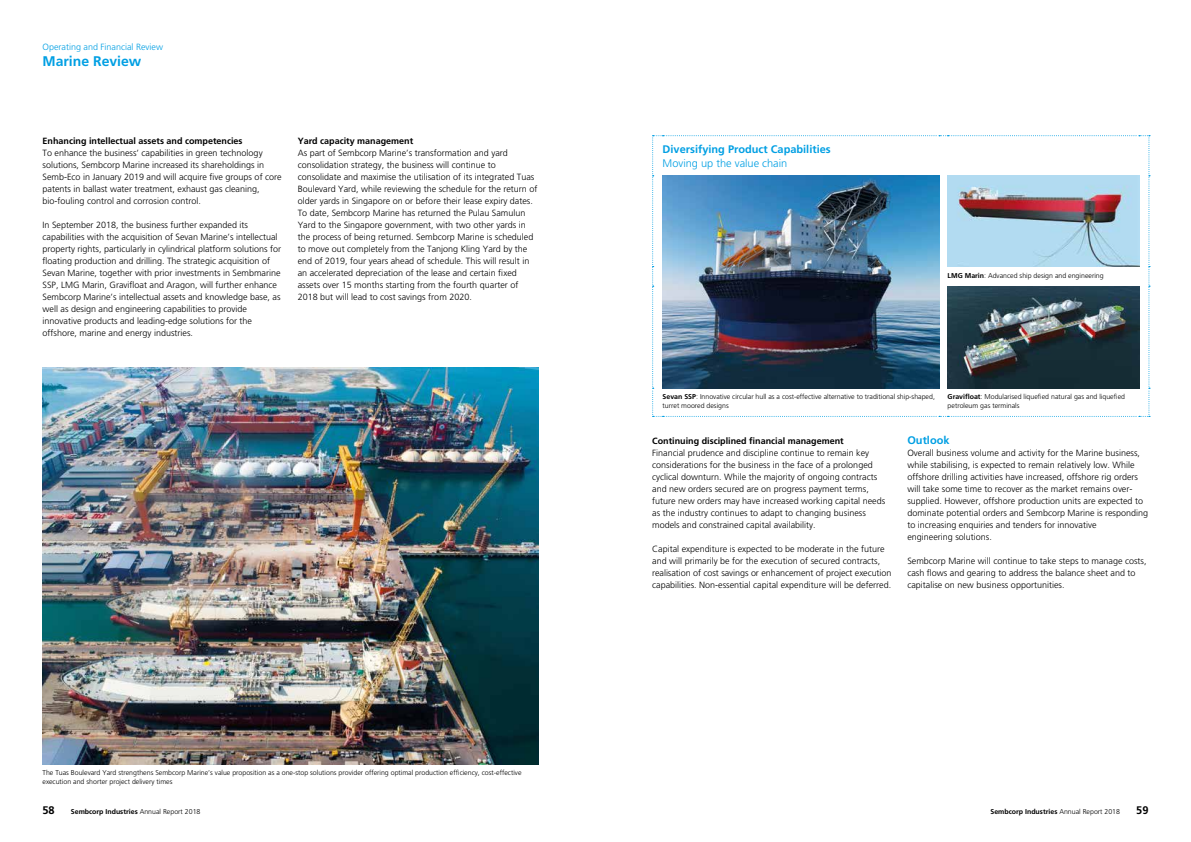
<style>
.page{position:relative;width:1191px;height:842px;background:#fff}
.page>*{position:absolute;margin:0;border:0;box-sizing:border-box;transform-origin:0 0}
.t1{font:700 14px "Frutiger";color:#009fe3}
.t2{font:700 11px "Frutiger";color:#009fe3}
.t3{font:300 11px "Frutiger";color:#009fe3}
.t4{font:700 11px "Frutiger";color:#000}
.t5{font:300 9px/12px "Frutiger";color:#000}
.t6{font:700 9px "Frutiger";color:#000}
.t7{font:300 9px "Frutiger";color:#009fe3}
.t8{font:300 7px/8.5px "Frutiger";color:#000}
.t9{font:700 7px "Frutiger";color:#000}
.s1{font-weight:700}
.s2{font-weight:300}
</style>
<div class="page">
<img style="left:43px;top:367px;width:496px;height:397px">
<svg style="left:652px;top:135px;width:498px;height:282px"></svg>
<img style="left:662px;top:176px;width:277px;height:212px">
<img style="left:947px;top:176px;width:192px;height:90px">
<img style="left:947px;top:286px;width:192px;height:102px">
<p class="t7" style="left:43px;top:41px;width:122px">Operating and Financial Review</p>
<h1 class="t1" style="left:43px;top:52px;width:100px">Marine Review</h1>
<p class="t6" style="left:43px;top:136px;width:202px">Enhancing intellectual assets and competencies</p>
<p class="t5" style="left:43px;top:147px;width:241px">To enhance the business’ capabilities in green technology solutions, Sembcorp Marine increased its shareholdings in Semb-Eco in January 2019 and will acquire five groups of core patents in ballast water treatment, exhaust gas cleaning, bio-fouling control and corrosion control.</p>
<p class="t5" style="left:43px;top:219px;width:240px">In September 2018, the business further expanded its capabilities with the acquisition of Sevan Marine’s intellectual property rights, particularly in cylindrical platform solutions for floating production and drilling. The strategic acquisition of Sevan Marine, together with prior investments in Sembmarine SSP, LMG Marin, Gravifloat and Aragon, will further enhance Sembcorp Marine’s intellectual assets and knowledge base, as well as design and engineering capabilities to provide innovative products and leading-edge solutions for the offshore, marine and energy industries.</p>
<p class="t6" style="left:298px;top:136px;width:117px">Yard capacity management</p>
<p class="t5" style="left:298px;top:147px;width:241px">As part of Sembcorp Marine’s transformation and yard consolidation strategy, the business will continue to consolidate and maximise the utilisation of its integrated Tuas Boulevard Yard, while reviewing the schedule for the return of older yards in Singapore on or before their lease expiry dates.<br>To date, Sembcorp Marine has returned the Pulau Samulun Yard to the Singapore government, with two other yards in the process of being returned. Sembcorp Marine is scheduled to move out completely from the Tanjong Kling Yard by the end of 2019, four years ahead of schedule. This will result in an accelerated depreciation of the lease and certain fixed assets over 15 months starting from the fourth quarter of 2018 but will lead to cost savings from 2020.</p>
<p class="t2" style="left:662px;top:142px;width:170px">Diversifying Product Capabilities</p>
<p class="t3" style="left:662px;top:157px;width:126px">Moving up the value chain</p>
<p class="t8" style="left:947px;top:271px;width:157px"><span class="s1">LMG Marin</span>: Advanced ship design and engineering</p>
<p class="t8" style="left:662px;top:393px;width:274px"><span class="s1">Sevan SSP</span>: Innovative circular hull as a cost-effective alternative to traditional ship-shaped, turret moored designs</p>
<p class="t8" style="left:947px;top:393px;width:179px"><span class="s1">Gravifloat</span>: Modularised liquefied natural gas and liquefied petroleum gas terminals</p>
<p class="t6" style="left:652px;top:436px;width:193px">Continuing disciplined financial management</p>
<p class="t5" style="left:652px;top:447px;width:235px">Financial prudence and discipline continue to remain key considerations for the business in the face of a prolonged cyclical downturn. While the majority of ongoing contracts and new orders secured are on progress payment terms, future new orders may have increased working capital needs as the industry continues to adapt to changing business models and constrained capital availability.</p>
<p class="t5" style="left:652px;top:543px;width:241px">Capital expenditure is expected to be moderate in the future and will primarily be for the execution of secured contracts, realisation of cost savings or enhancement of project execution capabilities. Non-essential capital expenditure will be deferred.</p>
<p class="t2" style="left:907px;top:434px;width:44px">Outlook</p>
<p class="t5" style="left:907px;top:447px;width:242px">Overall business volume and activity for the Marine business, while stabilising, is expected to remain relatively low. While offshore drilling activities have increased, offshore rig orders will take some time to recover as the market remains over&shy;supplied. However, offshore production units are expected to dominate potential orders and Sembcorp Marine is responding to increasing enquiries and tenders for innovative<br>engineering solutions.</p>
<p class="t5" style="left:907px;top:555px;width:241px">Sembcorp Marine will continue to take steps to manage costs, cash flows and gearing to address the balance sheet and to capitalise on new business opportunities.</p>
<p class="t8" style="left:43px;top:768px;width:480px;line-height:9px">The Tuas Boulevard Yard strengthens Sembcorp Marine’s value proposition as a one-stop solutions provider offering optimal production efficiency, cost-effective execution and shorter project delivery times</p>
<p class="t4" style="left:43px;top:803px;width:14px">58</p>
<p class="t9" style="left:71px;top:807px;width:131px">Sembcorp Industries <span class="s2">Annual Report 2018</span></p>
<p class="t9" style="left:990px;top:807px;width:131px">Sembcorp Industries <span class="s2">Annual Report 2018</span></p>
<p class="t4" style="left:1136px;top:803px;width:14px">59</p>
</div>
